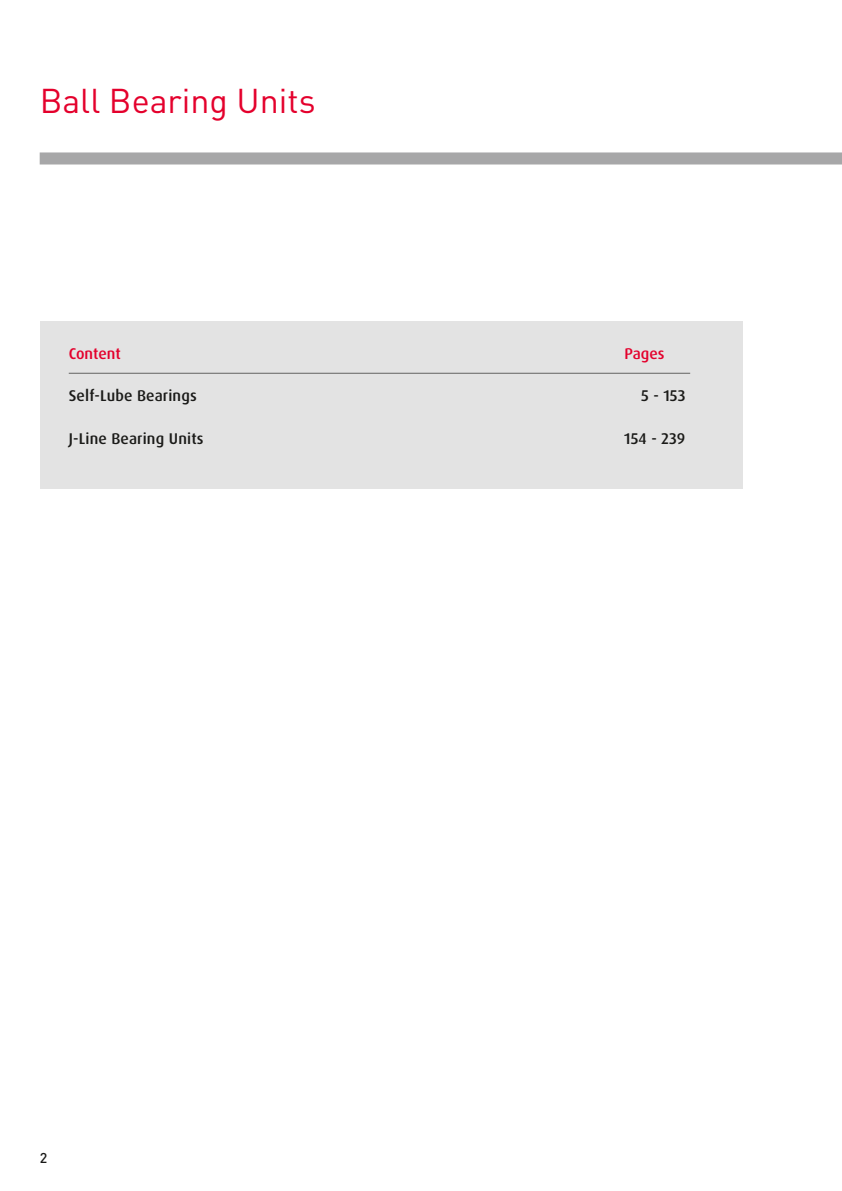
<style>
.page{position:relative;width:842px;height:1191px;background:#fff}
.page>*{position:absolute;margin:0;border:0;box-sizing:border-box;transform-origin:0 0}
.t1{font:34px "DIN";color:#e4002c}
.t2{font:500 15.6px "Dax Pro";letter-spacing:.01em;color:#1a1a18}
.t3{font:500 15.6px "Dax Pro";letter-spacing:-.005em;color:#e4002c}
.t4{font:500 14.2px "DIN";color:#1a1a18}
</style>
<div class="page">
<svg style="left:40px;top:152px;width:802px;height:12px"></svg>
<div style="left:40px;top:321px;width:702px;height:167px;background:#e3e3e3"></div>
<hr style="left:69px;top:373px;width:621px;height:1px;background:#636362">
<h1 class="t1" style="left:40px;top:79px;width:277px">Ball Bearing Units</h1>
<p class="t3" style="left:69px;top:343px;width:53px">Content</p>
<p class="t3" style="left:624px;top:343px;width:42px">Pages</p>
<p class="t2" style="left:69px;top:386px;width:130px">Self-Lube Bearings</p>
<p class="t2" style="left:641px;top:386px;width:46px">5 - 153</p>
<p class="t2" style="left:69px;top:428px;width:136px">J-Line Bearing Units</p>
<p class="t2" style="left:624px;top:428px;width:63px">154 - 239</p>
<p class="t4" style="left:40px;top:1149px;width:9px">2</p>
</div>
